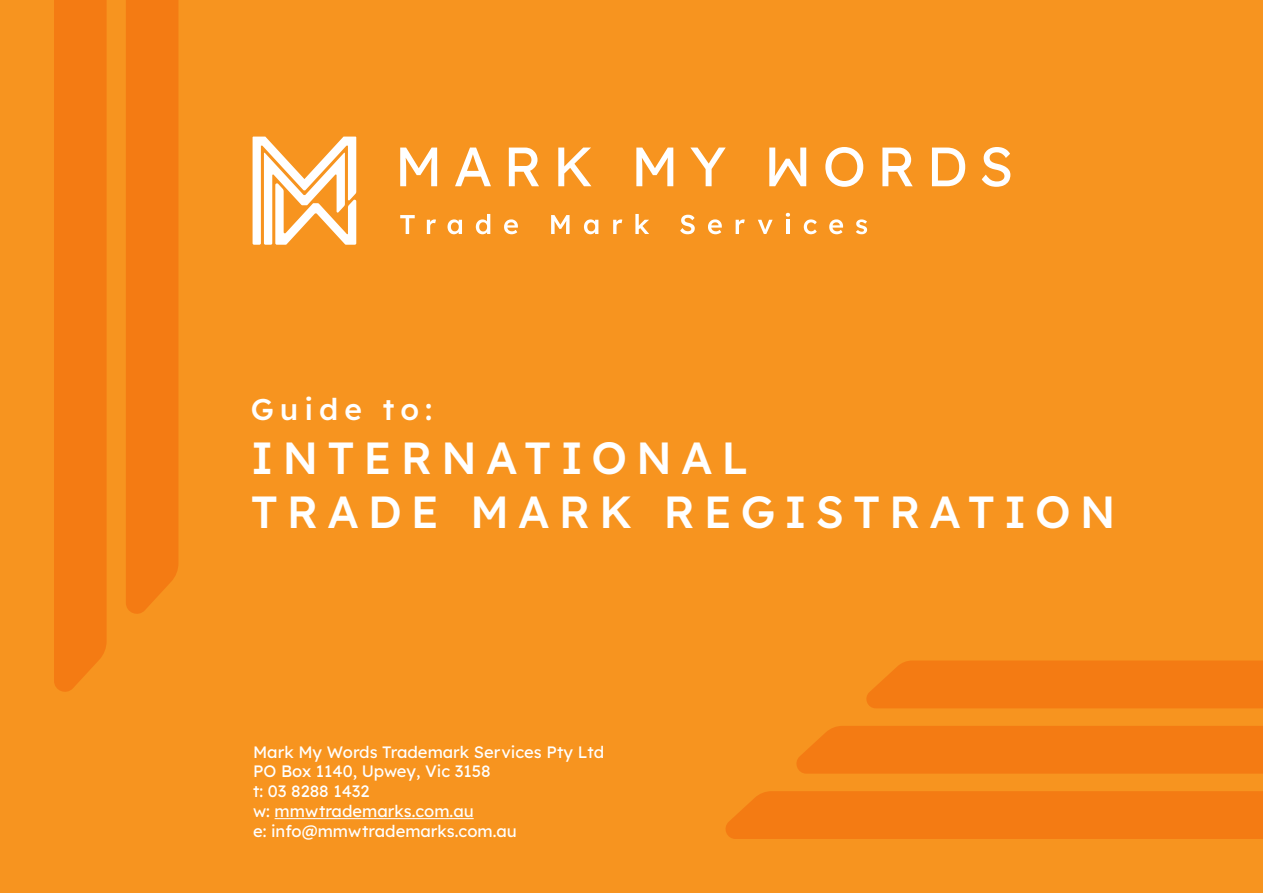
<style>
.page{position:relative;width:1263px;height:893px;background:#f7941f}
.page>*{position:absolute;margin:0;border:0;box-sizing:border-box;transform-origin:0 0}
.t1{font:500 45px/54px "Lexend Deca";letter-spacing:.2em;color:#fff}
.t2{font:500 30px "Lexend Deca";letter-spacing:.2em;color:#fff}
.t3{font:16.5px/19.8px "Lexend Deca";color:#fff}
</style>
<div class="page">
<div style="left:126px;top:0;width:52px;height:614px;background:#f47b13"></div>
<div style="left:54px;top:0;width:53px;height:692px;background:#f47b13"></div>
<div style="left:796px;top:726px;width:467px;height:48px;background:#f47b13"></div>
<div style="left:725px;top:791px;width:538px;height:48px;background:#f47b13"></div>
<div style="left:866px;top:660px;width:397px;height:48px;background:#f47b13"></div>
<svg style="left:400px;top:215px;width:15px;height:19px"></svg>
<svg style="left:427px;top:219px;width:9px;height:15px"></svg>
<svg style="left:447px;top:219px;width:15px;height:15px"></svg>
<svg style="left:476px;top:214px;width:14px;height:20px"></svg>
<svg style="left:504px;top:219px;width:14px;height:15px"></svg>
<svg style="left:551px;top:215px;width:19px;height:19px"></svg>
<svg style="left:584px;top:219px;width:14px;height:15px"></svg>
<svg style="left:613px;top:219px;width:9px;height:15px"></svg>
<svg style="left:635px;top:214px;width:14px;height:20px"></svg>
<svg style="left:680px;top:215px;width:15px;height:19px"></svg>
<svg style="left:708px;top:219px;width:14px;height:15px"></svg>
<svg style="left:736px;top:219px;width:9px;height:15px"></svg>
<svg style="left:758px;top:220px;width:15px;height:14px"></svg>
<hr style="left:786px;top:220px;width:4px;height:14px;background:#fff">
<svg style="left:786px;top:213px;width:4px;height:4px"></svg>
<svg style="left:804px;top:219px;width:13px;height:15px"></svg>
<svg style="left:829px;top:219px;width:14px;height:15px"></svg>
<svg style="left:856px;top:219px;width:11px;height:15px"></svg>
<svg style="left:400px;top:148px;width:37px;height:38px"></svg>
<svg style="left:455px;top:148px;width:36px;height:38px"></svg>
<svg style="left:509px;top:148px;width:30px;height:38px"></svg>
<svg style="left:558px;top:148px;width:33px;height:38px"></svg>
<svg style="left:636px;top:148px;width:37px;height:38px"></svg>
<svg style="left:690px;top:148px;width:36px;height:38px"></svg>
<svg style="left:769px;top:148px;width:37px;height:38px"></svg>
<svg style="left:825px;top:147px;width:38px;height:40px"></svg>
<svg style="left:882px;top:148px;width:31px;height:38px"></svg>
<svg style="left:932px;top:148px;width:33px;height:38px"></svg>
<svg style="left:982px;top:147px;width:28px;height:40px"></svg>
<svg style="left:253px;top:137px;width:103px;height:108px"></svg>
<hr style="left:275px;top:818px;width:199px;height:1px;background:#fff">
<h2 class="t2" style="left:251px;top:388px;width:183px">Guide to:</h2>
<h1 class="t1" style="left:251px;top:429px;width:866px">INTERNATIONAL<br>TRADE MARK REGISTRATION</h1>
<p class="t3" style="left:253px;top:741px;width:353px">Mark My Words Trademark Services Pty Ltd<br>PO Box 1140, Upwey, Vic 3158<br>t: 03 8288 1432<br>w: mmwtrademarks.com.au<br>e: info@mmwtrademarks.com.au</p>
</div>
